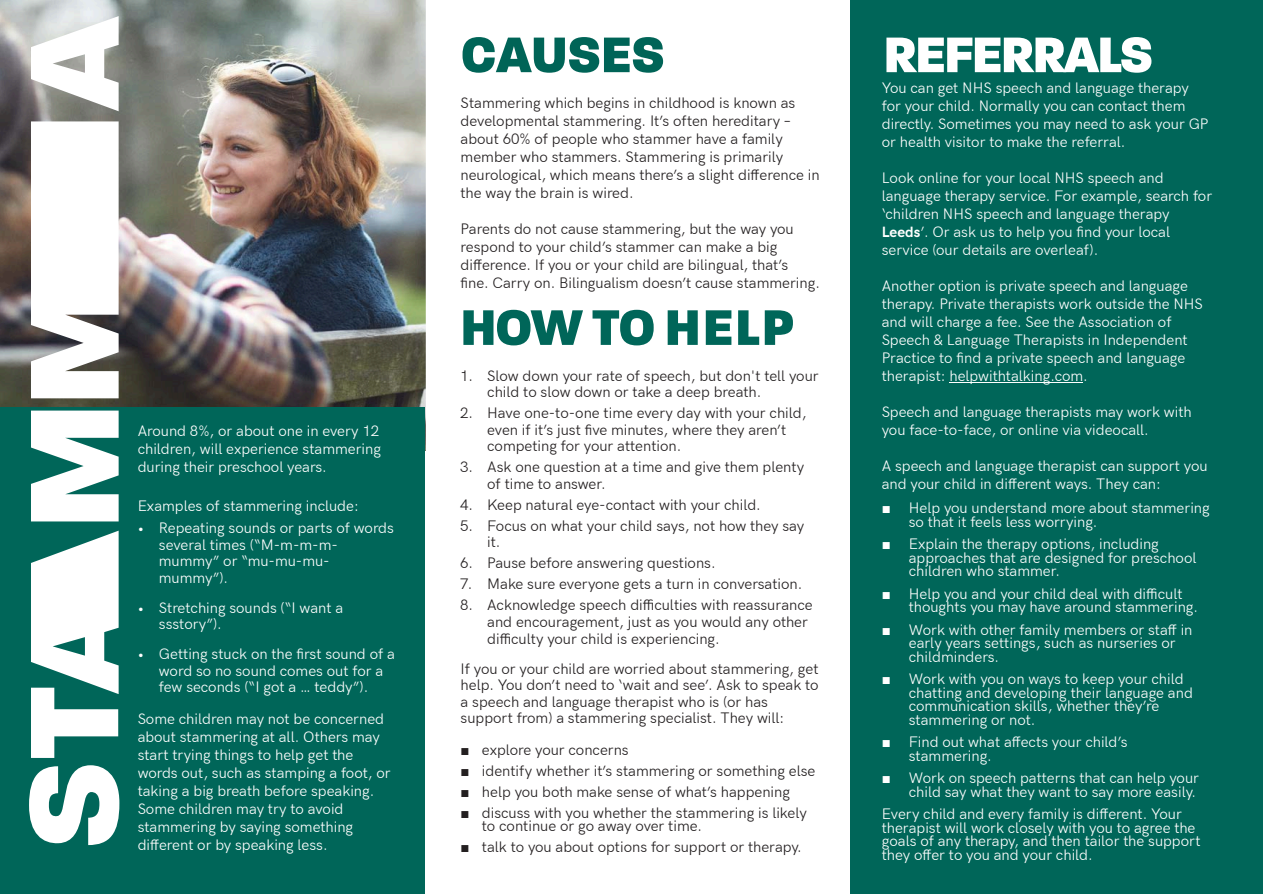
<style>
.page{position:relative;width:1263px;height:894px;background:#fff}
.page>*{position:absolute;margin:0;border:0;box-sizing:border-box;transform-origin:0 0}
.t1{font:800 54px "Paralucent";color:#006659}
.t2{font:800 54px "Paralucent";letter-spacing:-.03em;color:#fff}
.t3{font:800 54px "Paralucent";color:#006457}
.t4{font:15px "HK Grotesk";color:#fff}
.t5{font:15px "HK Grotesk";color:#231f20}
.t6{font:15px "Arial";color:#fff}
.t7{font:15px "Arial";color:#231f20}
.s1{font-weight:700}
</style>
<div class="page">
<img style="left:0;top:0;width:425px;height:407px">
<div style="left:0;top:407px;width:425px;height:486px;background:#006659"></div>
<div style="left:850px;top:0;width:413px;height:893px;background:#006659"></div>
<svg style="left:29px;top:765px;width:90px;height:79px"></svg>
<svg style="left:31px;top:530px;width:88px;height:227px"></svg>
<svg style="left:31px;top:410px;width:88px;height:111px"></svg>
<svg style="left:31px;top:121px;width:88px;height:277px"></svg>
<svg style="left:31px;top:16px;width:88px;height:95px"></svg>
<hr style="left:949px;top:382px;width:134px;height:1px;background:#fff">
<p class="t4" style="left:138px;top:425px;width:243px">Around 8%, or about one in every 12</p>
<p class="t4" style="left:138px;top:443px;width:245px">children, will experience stammering</p>
<p class="t4" style="left:138px;top:461px;width:191px">during their preschool years.</p>
<p class="t4" style="left:138px;top:500px;width:223px">Examples of stammering include:</p>
<p class="t4" style="left:138px;top:522px;width:258px">• Repeating sounds or parts of words</p>
<p class="t4" style="left:159px;top:539px;width:180px">several times (“M-m-m-m-</p>
<p class="t4" style="left:159px;top:555px;width:172px">mummy” or “mu-mu-mu-</p>
<p class="t4" style="left:159px;top:572px;width:71px">mummy”).</p>
<p class="t4" style="left:138px;top:602px;width:207px">• Stretching sounds (“I want a</p>
<p class="t4" style="left:159px;top:618px;width:64px">ssstory”).</p>
<p class="t4" style="left:138px;top:648px;width:259px">• Getting stuck on the first sound of a</p>
<p class="t4" style="left:159px;top:665px;width:226px">word so no sound comes out for a</p>
<p class="t4" style="left:159px;top:681px;width:211px">few seconds (“I got a … teddy”).</p>
<p class="t4" style="left:138px;top:713px;width:248px">Some children may not be concerned</p>
<p class="t4" style="left:138px;top:731px;width:244px">about stammering at all. Others may</p>
<p class="t4" style="left:138px;top:749px;width:217px">start trying things to help get the</p>
<p class="t4" style="left:138px;top:767px;width:255px">words out, such as stamping a foot, or</p>
<p class="t4" style="left:138px;top:785px;width:238px">taking a big breath before speaking.</p>
<p class="t4" style="left:138px;top:803px;width:207px">Some children may try to avoid</p>
<p class="t4" style="left:138px;top:821px;width:217px">stammering by saying something</p>
<p class="t4" style="left:138px;top:839px;width:192px">different or by speaking less.</p>
<p class="t3" style="left:461px;top:22px;width:205px">CAUSES</p>
<p class="t2" style="left:883px;top:22px;width:271px">REFERRALS</p>
<p class="t5" style="left:461px;top:98px;width:336px">Stammering which begins in childhood is known as</p>
<p class="t5" style="left:461px;top:116px;width:332px">developmental stammering. It’s often hereditary –</p>
<p class="t5" style="left:461px;top:134px;width:324px">about 60% of people who stammer have a family</p>
<p class="t5" style="left:461px;top:152px;width:324px">member who stammers. Stammering is primarily</p>
<p class="t5" style="left:461px;top:170px;width:361px">neurological, which means there’s a slight difference in</p>
<p class="t5" style="left:461px;top:188px;width:174px">the way the brain is wired.</p>
<p class="t5" style="left:461px;top:224px;width:335px">Parents do not cause stammering, but the way you</p>
<p class="t5" style="left:461px;top:242px;width:318px">respond to your child’s stammer can make a big</p>
<p class="t5" style="left:461px;top:260px;width:329px">difference. If you or your child are bilingual, that’s</p>
<p class="t5" style="left:461px;top:278px;width:361px">fine. Carry on. Bilingualism doesn’t cause stammering.</p>
<p class="t4" style="left:882px;top:82px;width:308px">You can get NHS speech and language therapy</p>
<p class="t4" style="left:882px;top:100px;width:305px">for your child. Normally you can contact them</p>
<p class="t4" style="left:882px;top:118px;width:328px">directly. Sometimes you may need to ask your GP</p>
<p class="t4" style="left:882px;top:136px;width:245px">or health visitor to make the referral.</p>
<p class="t4" style="left:882px;top:172px;width:283px">Look online for your local NHS speech and</p>
<p class="t4" style="left:882px;top:190px;width:332px">language therapy service. For example, search for</p>
<p class="t4" style="left:882px;top:208px;width:289px">‘children NHS speech and language therapy</p>
<p class="t4" style="left:882px;top:226px;width:290px"><span class="s1">Leeds</span>’. Or ask us to help you find your local</p>
<p class="t4" style="left:882px;top:244px;width:218px">service (our details are overleaf).</p>
<p class="t4" style="left:882px;top:280px;width:308px">Another option is private speech and language</p>
<p class="t4" style="left:882px;top:298px;width:323px">therapy. Private therapists work outside the NHS</p>
<p class="t4" style="left:882px;top:316px;width:291px">and will charge a fee. See the Association of</p>
<p class="t4" style="left:882px;top:334px;width:307px">Speech &amp; Language Therapists in Independent</p>
<p class="t4" style="left:882px;top:352px;width:305px">Practice to find a private speech and language</p>
<p class="t4" style="left:882px;top:370px;width:208px">therapist: helpwithtalking.com.</p>
<p class="t4" style="left:882px;top:406px;width:311px">Speech and language therapists may work with</p>
<p class="t4" style="left:882px;top:424px;width:269px">you face-to-face, or online via videocall.</p>
<p class="t4" style="left:882px;top:460px;width:327px">A speech and language therapist can support you</p>
<p class="t4" style="left:882px;top:478px;width:281px">and your child in different ways. They can:</p>
<p class="t6" style="left:882px;top:502px;width:11px">■</p>
<p class="t4" style="left:909px;top:502px;width:302px">Help you understand more about stammering</p>
<p class="t4" style="left:909px;top:516px;width:190px">so that it feels less worrying.</p>
<p class="t6" style="left:882px;top:538px;width:11px">■</p>
<p class="t4" style="left:909px;top:538px;width:252px">Explain the therapy options, including</p>
<p class="t4" style="left:909px;top:552px;width:289px">approaches that are designed for preschool</p>
<p class="t4" style="left:909px;top:565px;width:153px">children who stammer.</p>
<p class="t6" style="left:882px;top:587px;width:11px">■</p>
<p class="t4" style="left:909px;top:588px;width:275px">Help you and your child deal with difficult</p>
<p class="t4" style="left:909px;top:601px;width:291px">thoughts you may have around stammering.</p>
<p class="t6" style="left:882px;top:623px;width:11px">■</p>
<p class="t4" style="left:909px;top:624px;width:285px">Work with other family members or staff in</p>
<p class="t4" style="left:909px;top:637px;width:268px">early years settings, such as nurseries or</p>
<p class="t4" style="left:909px;top:651px;width:92px">childminders.</p>
<p class="t6" style="left:882px;top:673px;width:11px">■</p>
<p class="t4" style="left:909px;top:673px;width:276px">Work with you on ways to keep your child</p>
<p class="t4" style="left:909px;top:687px;width:286px">chatting and developing their language and</p>
<p class="t4" style="left:909px;top:700px;width:252px">communication skills, whether they’re</p>
<p class="t4" style="left:909px;top:714px;width:128px">stammering or not.</p>
<p class="t6" style="left:882px;top:736px;width:11px">■</p>
<p class="t4" style="left:909px;top:736px;width:220px">Find out what affects your child’s</p>
<p class="t4" style="left:909px;top:750px;width:84px">stammering.</p>
<p class="t6" style="left:882px;top:772px;width:11px">■</p>
<p class="t4" style="left:909px;top:772px;width:292px">Work on speech patterns that can help your</p>
<p class="t4" style="left:909px;top:786px;width:289px">child say what they want to say more easily.</p>
<p class="t4" style="left:882px;top:808px;width:302px">Every child and every family is different. Your</p>
<p class="t4" style="left:882px;top:822px;width:315px">therapist will work closely with you to agree the</p>
<p class="t4" style="left:882px;top:835px;width:320px">goals of any therapy, and then tailor the support</p>
<p class="t4" style="left:882px;top:849px;width:212px">they offer to you and your child.</p>
<p class="t1" style="left:460px;top:294px;width:336px">HOW TO HELP</p>
<p class="t5" style="left:460px;top:370px;width:360px">1. Slow down your rate of speech, but don't tell your</p>
<p class="t5" style="left:487px;top:386px;width:276px">child to slow down or take a deep breath.</p>
<p class="t5" style="left:460px;top:407px;width:348px">2. Have one-to-one time every day with your child,</p>
<p class="t5" style="left:487px;top:424px;width:301px">even if it’s just five minutes, where they aren’t</p>
<p class="t5" style="left:487px;top:440px;width:196px">competing for your attention.</p>
<p class="t5" style="left:460px;top:461px;width:346px">3. Ask one question at a time and give them plenty</p>
<p class="t5" style="left:487px;top:478px;width:120px">of time to answer.</p>
<p class="t5" style="left:460px;top:499px;width:302px">4. Keep natural eye-contact with your child.</p>
<p class="t5" style="left:460px;top:520px;width:346px">5. Focus on what your child says, not how they say</p>
<p class="t5" style="left:487px;top:536px;width:15px">it.</p>
<p class="t5" style="left:460px;top:557px;width:257px">6. Pause before answering questions.</p>
<p class="t5" style="left:460px;top:578px;width:344px">7. Make sure everyone gets a turn in conversation.</p>
<p class="t5" style="left:460px;top:599px;width:354px">8. Acknowledge speech difficulties with reassurance</p>
<p class="t5" style="left:487px;top:616px;width:322px">and encouragement, just as you would any other</p>
<p class="t5" style="left:487px;top:632px;width:234px">difficulty your child is experiencing.</p>
<p class="t5" style="left:461px;top:663px;width:359px">If you or your child are worried about stammering, get</p>
<p class="t5" style="left:461px;top:679px;width:360px">help. You don’t need to ‘wait and see’. Ask to speak to</p>
<p class="t5" style="left:461px;top:696px;width:309px">a speech and language therapist who is (or has</p>
<p class="t5" style="left:461px;top:712px;width:325px">support from) a stammering specialist. They will:</p>
<p class="t7" style="left:461px;top:743px;width:11px">■</p>
<p class="t5" style="left:482px;top:744px;width:148px">explore your concerns</p>
<p class="t7" style="left:461px;top:764px;width:11px">■</p>
<p class="t5" style="left:482px;top:765px;width:335px">identify whether it’s stammering or something else</p>
<p class="t7" style="left:461px;top:785px;width:11px">■</p>
<p class="t5" style="left:482px;top:786px;width:310px">help you both make sense of what’s happening</p>
<p class="t7" style="left:461px;top:806px;width:11px">■</p>
<p class="t5" style="left:482px;top:807px;width:327px">discuss with you whether the stammering is likely</p>
<p class="t5" style="left:482px;top:820px;width:222px">to continue or go away over time.</p>
<p class="t7" style="left:461px;top:841px;width:11px">■</p>
<p class="t5" style="left:482px;top:841px;width:321px">talk to you about options for support or therapy.</p>
</div>
